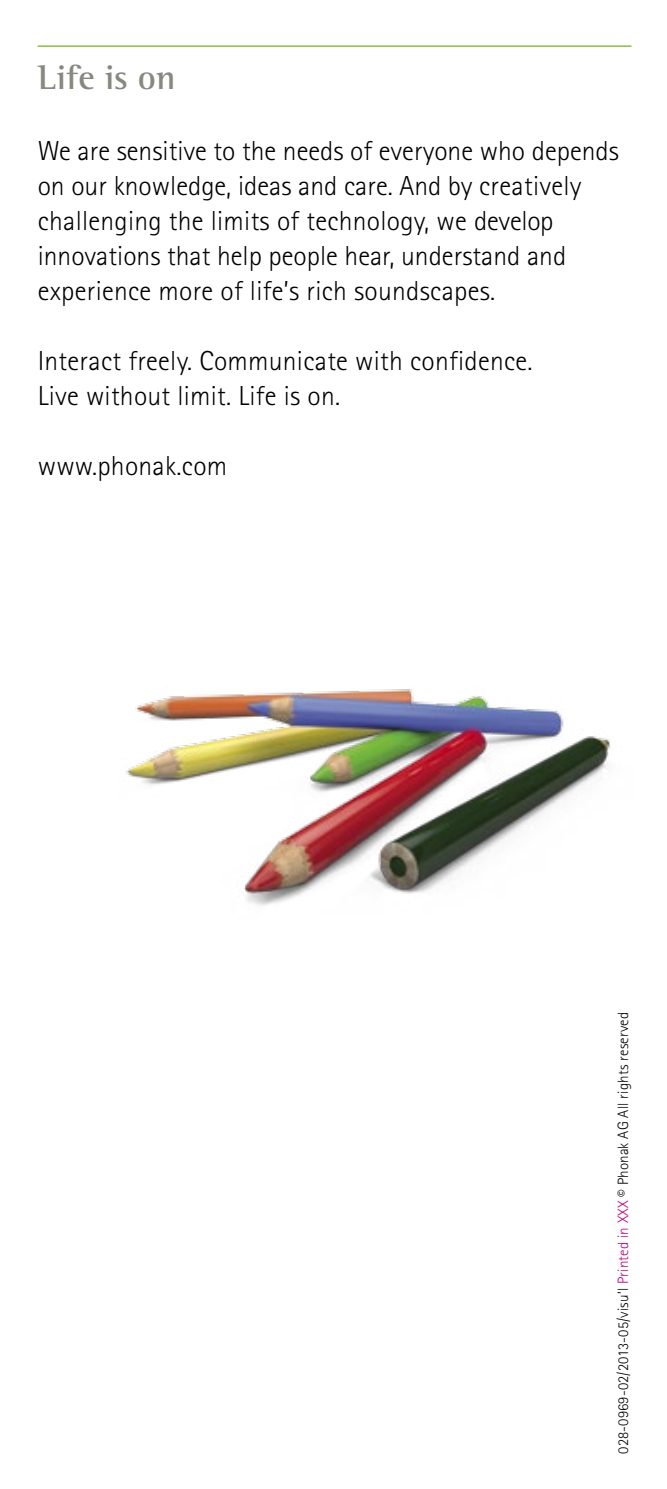
<style>
.page{position:relative;width:667px;height:1489px;background:#fff}
.page>*{position:absolute;margin:0;border:0;box-sizing:border-box;transform-origin:0 0}
.t1{font:700 35px "Rotis Semi Serif Pro";color:#888780}
.t2{font:300 27.5px/35px "Rotis Sans Serif Pro";letter-spacing:.01em;color:#000}
.t3{font:300 15px "Rotis Sans Serif Pro";letter-spacing:.01em;color:#000}
.s1{color:#c10077}
</style>
<div class="page">
<hr style="left:38px;top:45px;width:593px;height:2px;background:#89bf3c">
<img style="left:126px;top:689px;width:484px;height:217px">
<p class="t1" style="left:38px;top:56px;width:139px">Life is on</p>
<p class="t2" style="left:38px;top:133px;width:582px">We are sensitive to the needs of everyone who depends on our knowledge, ideas and care. And by creatively challenging the limits of technology, we develop innovations that help people hear, understand and experience more of life’s rich soundscapes.</p>
<p class="t2" style="left:38px;top:343px;width:496px">Interact freely. Communicate with confidence.<br>Live without limit. Life is on.</p>
<p class="t2" style="left:38px;top:448px;width:191px">www.phonak.com</p>
<p class="t3" style="left:614px;top:1453px;width:443px;rotate:-90deg">028-0969-02/2013-05/visu’l <span class="s1">Printed in XXX</span> © Phonak AG All rights reserved</p>
</div>
